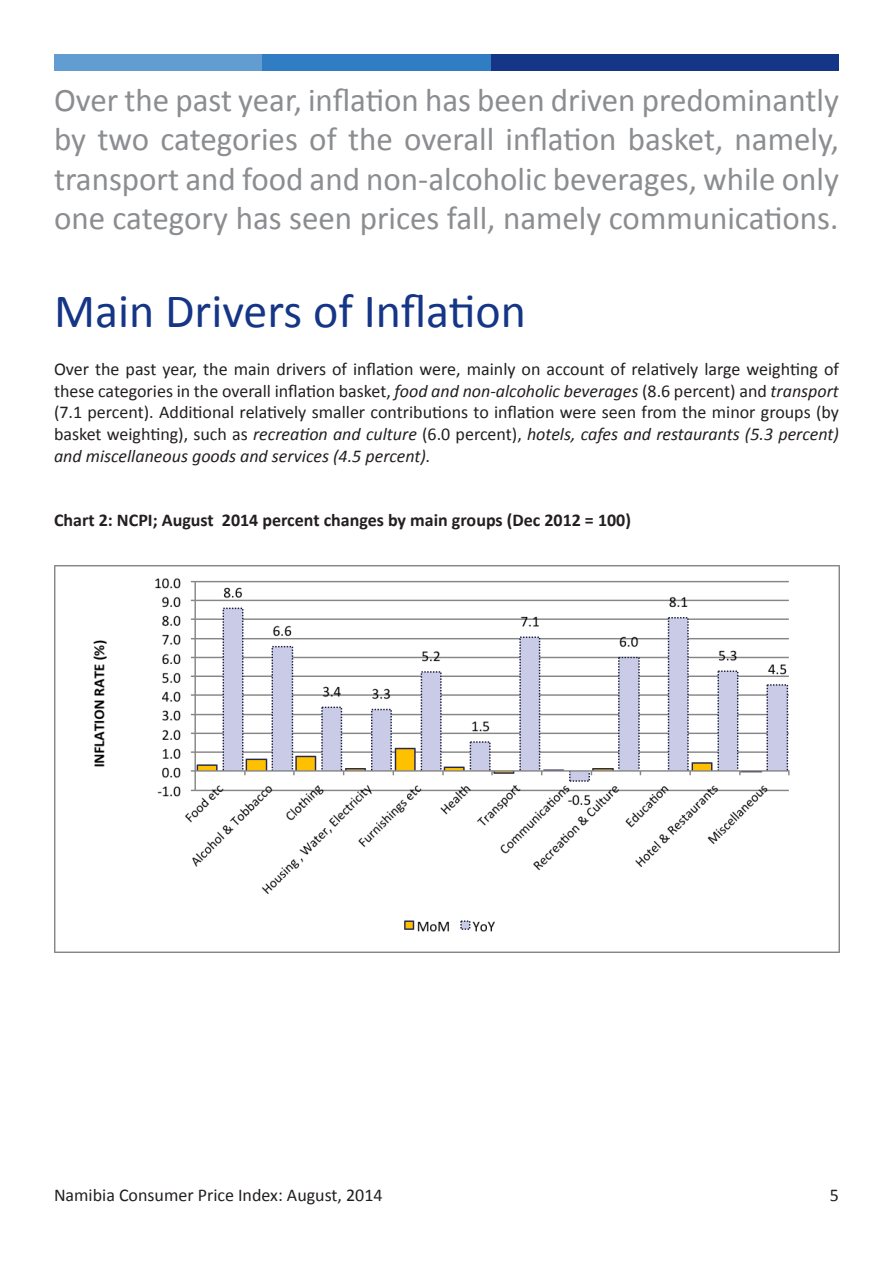
<style>
.page{position:relative;width:893px;height:1263px;background:#fff}
.page>*{position:absolute;margin:0;border:0;box-sizing:border-box;transform-origin:0 0}
.Heading{font:48px "Calibri";color:#153586}
.Exerpt{font:33px/39.6px "Calibri";color:#8b8d90;text-align:justify}
.t1{font:18px/21.6px "Calibri";color:#231f20;text-align:justify}
.t2{font:700 18px "Calibri";color:#231f20}
.s1{font-style:italic}
</style>
<div class="page">
<div style="left:54px;top:54px;width:548px;height:17px;background:#619dd1"></div>
<div style="left:263px;top:54px;width:576px;height:17px;background:#307dc3"></div>
<div style="left:491px;top:54px;width:348px;height:17px;background:#153586"></div>
<img style="left:54px;top:565px;width:785px;height:387px">
<p class="Exerpt" style="left:54px;top:80px;width:786px">Over the past year, inflation has been driven predominantly by two categories of the overall inflation basket, namely, transport and food and non-alcoholic beverages, while only one category has seen prices fall, namely communications.</p>
<p class="Heading" style="left:54px;top:280px;width:474px">Main Drivers of Inflation</p>
<p class="t1" style="left:54px;top:358px;width:786px">Over the past year, the main drivers of inflation were, mainly on account of relatively large weighting of these categories in the overall inflation basket, <span class="s1">food and non-alcoholic beverages</span> (8.6 percent) and <span class="s1">transport </span>(7.1 percent). Additional relatively smaller contributions to inflation were seen from the minor groups (by basket weighting), such as <span class="s1">recreation and culture</span> (6.0 percent), <span class="s1">hotels, cafes and restaurants (5.3 percent) and miscellaneous goods and services (4.5 percent).</span></p>
<p class="t2" style="left:54px;top:509px;width:578px">Chart 2: NCPI; August 2014 percent changes by main groups (Dec 2012 = 100)</p>
<p class="t1" style="left:54px;top:1184px;width:330px">Namibia Consumer Price Index: August, 2014</p>
<p class="t1" style="left:830px;top:1184px;width:11px">5</p>
</div>
